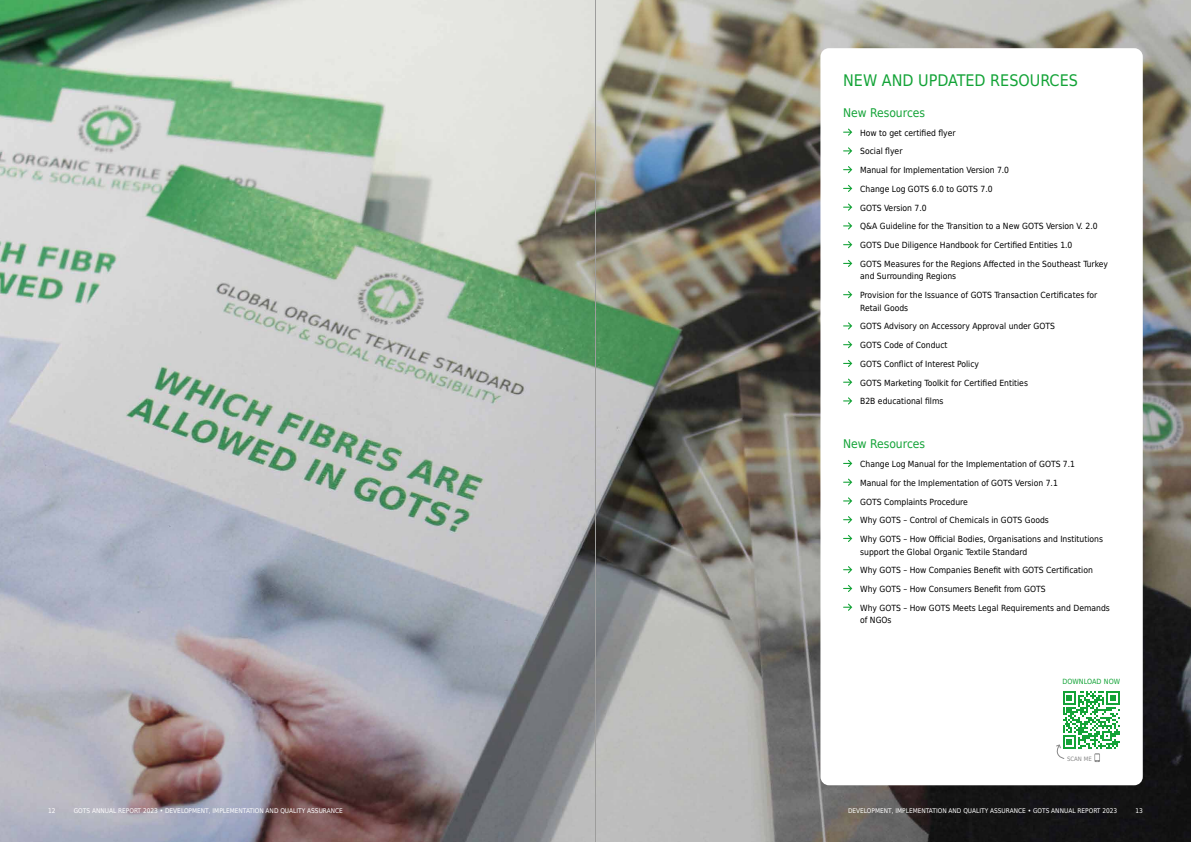
<style>
.page{position:relative;width:1191px;height:842px;background:#fff}
.page>*{position:absolute;margin:0;border:0;box-sizing:border-box;transform-origin:0 0}
.t1{font:16px "DejaVu Sans Condensed";color:#13a337}
.t2{font:12px "DejaVu Sans Condensed";color:#13a337}
.t3{font:8.5px/12.5px "DejaVu Sans Condensed";color:#000}
.t4{font:7.2px "DejaVu Sans Condensed";color:#13a337}
.t5{font:6.5px "DejaVu Sans Condensed";color:#fff}
.t6{font:6px "DejaVu Sans Condensed";color:#878787}
</style>
<div class="page">
<img style="left:0;top:0;width:1191px;height:842px">
<div style="left:820px;top:48px;width:322px;height:737px;background:#fff;border-radius:9px"></div>
<svg style="left:1056px;top:691px;width:64px;height:71px"></svg>
<svg style="left:843px;top:129px;width:9px;height:7px"></svg>
<svg style="left:843px;top:147px;width:9px;height:7px"></svg>
<svg style="left:843px;top:166px;width:9px;height:7px"></svg>
<svg style="left:843px;top:185px;width:9px;height:7px"></svg>
<svg style="left:843px;top:204px;width:9px;height:7px"></svg>
<svg style="left:843px;top:222px;width:9px;height:7px"></svg>
<svg style="left:843px;top:241px;width:9px;height:7px"></svg>
<svg style="left:843px;top:260px;width:9px;height:7px"></svg>
<svg style="left:843px;top:291px;width:9px;height:7px"></svg>
<svg style="left:843px;top:322px;width:9px;height:7px"></svg>
<svg style="left:843px;top:341px;width:9px;height:7px"></svg>
<svg style="left:843px;top:360px;width:9px;height:7px"></svg>
<svg style="left:843px;top:379px;width:9px;height:7px"></svg>
<svg style="left:843px;top:397px;width:9px;height:7px"></svg>
<svg style="left:843px;top:460px;width:9px;height:7px"></svg>
<svg style="left:843px;top:479px;width:9px;height:7px"></svg>
<svg style="left:843px;top:497px;width:9px;height:7px"></svg>
<svg style="left:843px;top:516px;width:9px;height:7px"></svg>
<svg style="left:843px;top:535px;width:9px;height:7px"></svg>
<svg style="left:843px;top:566px;width:9px;height:7px"></svg>
<svg style="left:843px;top:585px;width:9px;height:7px"></svg>
<svg style="left:843px;top:604px;width:9px;height:7px"></svg>
<hr style="left:595px;top:0;width:1px;height:842px;background:#9d9d9c">
<h1 class="t1" style="left:843px;top:66px;width:236px">NEW AND UPDATED RESOURCES</h1>
<h2 class="t2" style="left:843px;top:103px;width:84px">New Resources</h2>
<p class="t3" style="left:860px;top:126px;width:97px">How to get certified flyer</p>
<p class="t3" style="left:860px;top:145px;width:44px">Social flyer</p>
<p class="t3" style="left:860px;top:164px;width:150px">Manual for Implementation Version 7.0</p>
<p class="t3" style="left:860px;top:182px;width:134px">Change Log GOTS 6.0 to GOTS 7.0</p>
<p class="t3" style="left:860px;top:201px;width:68px">GOTS Version 7.0</p>
<p class="t3" style="left:860px;top:220px;width:239px">Q&amp;A Guideline for the Transition to a New GOTS Version V. 2.0</p>
<p class="t3" style="left:860px;top:239px;width:214px">GOTS Due Diligence Handbook for Certified Entities 1.0</p>
<p class="t3" style="left:860px;top:257px;width:249px">GOTS Measures for the Regions Affected in the Southeast Turkey and Surrounding Regions</p>
<p class="t3" style="left:860px;top:289px;width:239px">Provision for the Issuance of GOTS Transaction Certificates for<br>Retail Goods</p>
<p class="t3" style="left:860px;top:320px;width:196px">GOTS Advisory on Accessory Approval under GOTS</p>
<p class="t3" style="left:860px;top:339px;width:89px">GOTS Code of Conduct</p>
<p class="t3" style="left:860px;top:357px;width:120px">GOTS Conflict of Interest Policy</p>
<p class="t3" style="left:860px;top:376px;width:169px">GOTS Marketing Toolkit for Certified Entities</p>
<p class="t3" style="left:860px;top:395px;width:85px">B2B educational films</p>
<h2 class="t2" style="left:843px;top:433px;width:84px">New Resources</h2>
<p class="t3" style="left:860px;top:457px;width:216px">Change Log Manual for the Implementation of GOTS 7.1</p>
<p class="t3" style="left:860px;top:476px;width:199px">Manual for the Implementation of GOTS Version 7.1</p>
<p class="t3" style="left:860px;top:495px;width:109px">GOTS Complaints Procedure</p>
<p class="t3" style="left:860px;top:514px;width:190px">Why GOTS – Control of Chemicals in GOTS Goods</p>
<p class="t3" style="left:860px;top:532px;width:244px">Why GOTS – How Official Bodies, Organisations and Institutions support the Global Organic Textile Standard</p>
<p class="t3" style="left:860px;top:564px;width:234px">Why GOTS – How Companies Benefit with GOTS Certification</p>
<p class="t3" style="left:860px;top:582px;width:187px">Why GOTS – How Consumers Benefit from GOTS</p>
<p class="t3" style="left:860px;top:601px;width:251px">Why GOTS – How GOTS Meets Legal Requirements and Demands of NGOs</p>
<p class="t4" style="left:1062px;top:675px;width:59px">DOWNLOAD NOW</p>
<p class="t6" style="left:1067px;top:753px;width:26px">SCAN ME</p>
<p class="t5" style="left:48px;top:805px;width:9px">12</p>
<p class="t5" style="left:74px;top:805px;width:271px">GOTS ANNUAL REPORT 2023 • DEVELOPMENT, IMPLEMENTATION AND QUALITY ASSURANCE</p>
<p class="t5" style="left:848px;top:805px;width:271px">DEVELOPMENT, IMPLEMENTATION AND QUALITY ASSURANCE • GOTS ANNUAL REPORT 2023</p>
<p class="t5" style="left:1135px;top:805px;width:9px">13</p>
</div>
